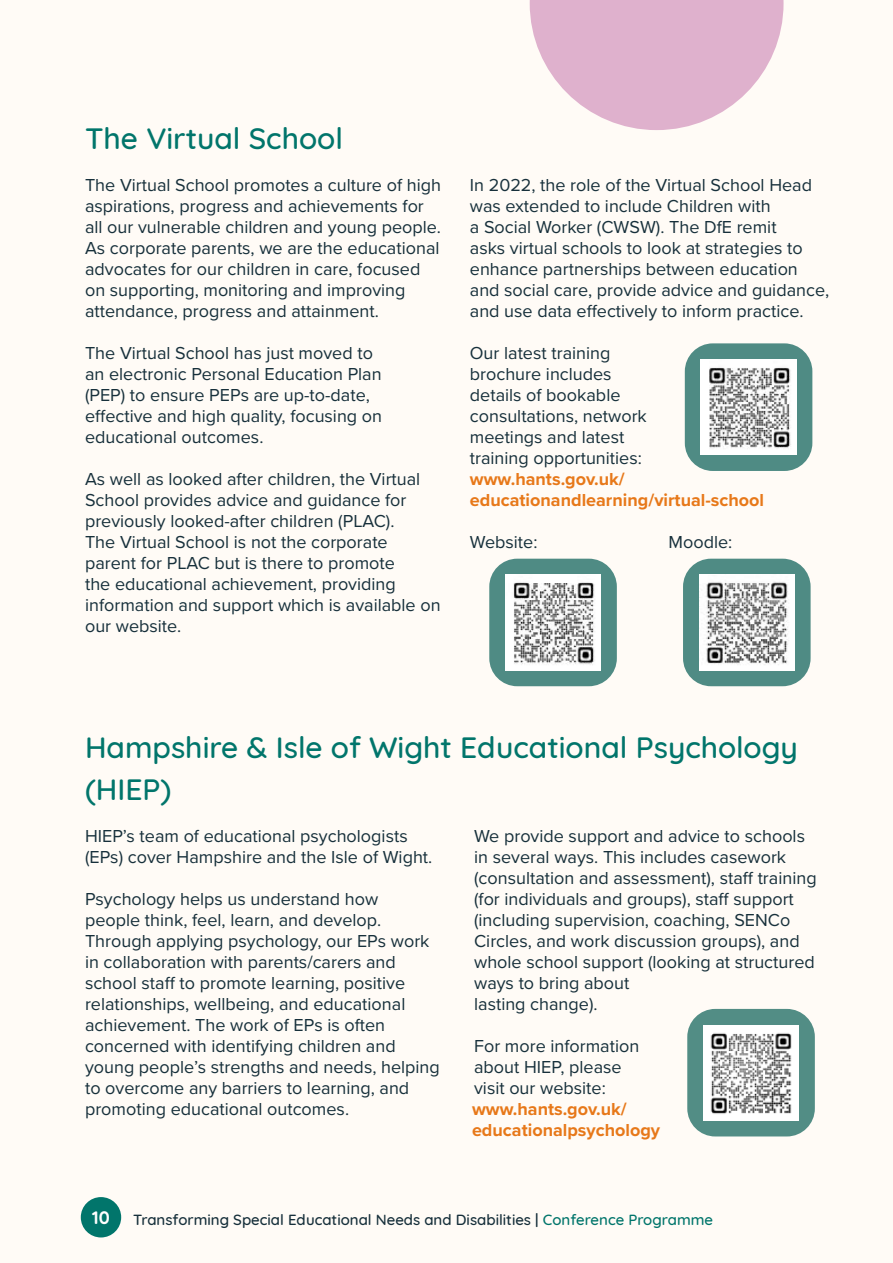
<style>
.page{position:relative;width:893px;height:1263px;background:#fffbf6}
.page>*{position:absolute;margin:0;border:0;box-sizing:border-box;transform-origin:0 0}
.t1{font:500 30px/42px "Quicksand";color:#01756b}
.t2{font:18px/21px "Proxima Nova";color:#17303b}
.t3{font:700 18px/21px "Proxima Nova";color:#e77819}
.t4{font:700 18px "Quicksand";color:#fff}
.t5{font:500 15px "Quicksand";color:#17303b}
.s1{color:#01756b}
</style>
<div class="page">
<div style="left:489px;top:559px;width:128px;height:127px;background:#4f8b84;border-radius:28px"></div>
<img style="left:505px;top:575px;width:96px;height:95px">
<div style="left:685px;top:343px;width:127px;height:128px;background:#4f8b84;border-radius:28px"></div>
<img style="left:701px;top:360px;width:95px;height:95px">
<div style="left:683px;top:559px;width:128px;height:127px;background:#4f8b84;border-radius:28px"></div>
<img style="left:699px;top:575px;width:95px;height:95px">
<svg style="left:530px;top:0;width:253px;height:130px"></svg>
<div style="left:687px;top:1009px;width:128px;height:127px;background:#528d85;border-radius:28px"></div>
<img style="left:703px;top:1025px;width:96px;height:95px">
<div style="left:81px;top:1197px;width:40px;height:40px;background:#01756b;border-radius:50%"></div>
<h1 class="t1" style="left:85px;top:114px;width:259px">The Virtual School</h1>
<p class="t2" style="left:85px;top:173px;width:358px">The Virtual School promotes a culture of high aspirations, progress and achievements for all our vulnerable children and young people.<br>As corporate parents, we are the educational advocates for our children in care, focused on supporting, monitoring and improving attendance, progress and attainment.</p>
<p class="t2" style="left:85px;top:341px;width:299px">The Virtual School has just moved to an electronic Personal Education Plan (PEP) to ensure PEPs are up-to-date, effective and high quality, focusing on educational outcomes.</p>
<p class="t2" style="left:85px;top:467px;width:357px">As well as looked after children, the Virtual School provides advice and guidance for previously looked-after children (PLAC).<br>The Virtual School is not the corporate parent for PLAC but is there to promote<br>the educational achievement, providing information and support which is available on our website.</p>
<p class="t2" style="left:470px;top:173px;width:361px">In 2022, the role of the Virtual School Head was extended to include Children with<br>a Social Worker (CWSW). The DfE remit<br>asks virtual schools to look at strategies to enhance partnerships between education and social care, provide advice and guidance, and use data effectively to inform practice.</p>
<p class="t2" style="left:470px;top:341px;width:178px">Our latest training brochure includes details of bookable consultations, network meetings and latest training opportunities:</p>
<p class="t3" style="left:470px;top:468px;width:296px">www.hants.gov.uk/ educationandlearning/virtual-school</p>
<p class="t2" style="left:470px;top:530px;width:69px">Website:</p>
<p class="t2" style="left:668px;top:530px;width:65px">Moodle:</p>
<h1 class="t1" style="left:85px;top:723px;width:714px">Hampshire &amp; Isle of Wight Educational Psychology (HIEP)</h1>
<p class="t2" style="left:85px;top:824px;width:349px">HIEP’s team of educational psychologists (EPs) cover Hampshire and the Isle of Wight.</p>
<p class="t2" style="left:85px;top:887px;width:356px">Psychology helps us understand how<br>people think, feel, learn, and develop.<br>Through applying psychology, our EPs work in collaboration with parents/carers and school staff to promote learning, positive relationships, wellbeing, and educational achievement. The work of EPs is often concerned with identifying children and young people’s strengths and needs, helping to overcome any barriers to learning, and promoting educational outcomes.</p>
<p class="t2" style="left:474px;top:824px;width:344px">We provide support and advice to schools in several ways. This includes casework (consultation and assessment), staff training (for individuals and groups), staff support (including supervision, coaching, SENCo Circles, and work discussion groups), and whole school support (looking at structured ways to bring about<br>lasting change).</p>
<p class="t2" style="left:474px;top:1034px;width:167px">For more information about HIEP, please visit our website:</p>
<p class="t3" style="left:472px;top:1098px;width:190px">www.hants.gov.uk/ educationalpsychology</p>
<p class="t4" style="left:92px;top:1202px;width:19px">10</p>
<p class="t5" style="left:133px;top:1207px;width:582px">Transforming Special Educational Needs and Disabilities | <span class="s1">Conference Programme</span></p>
</div>
